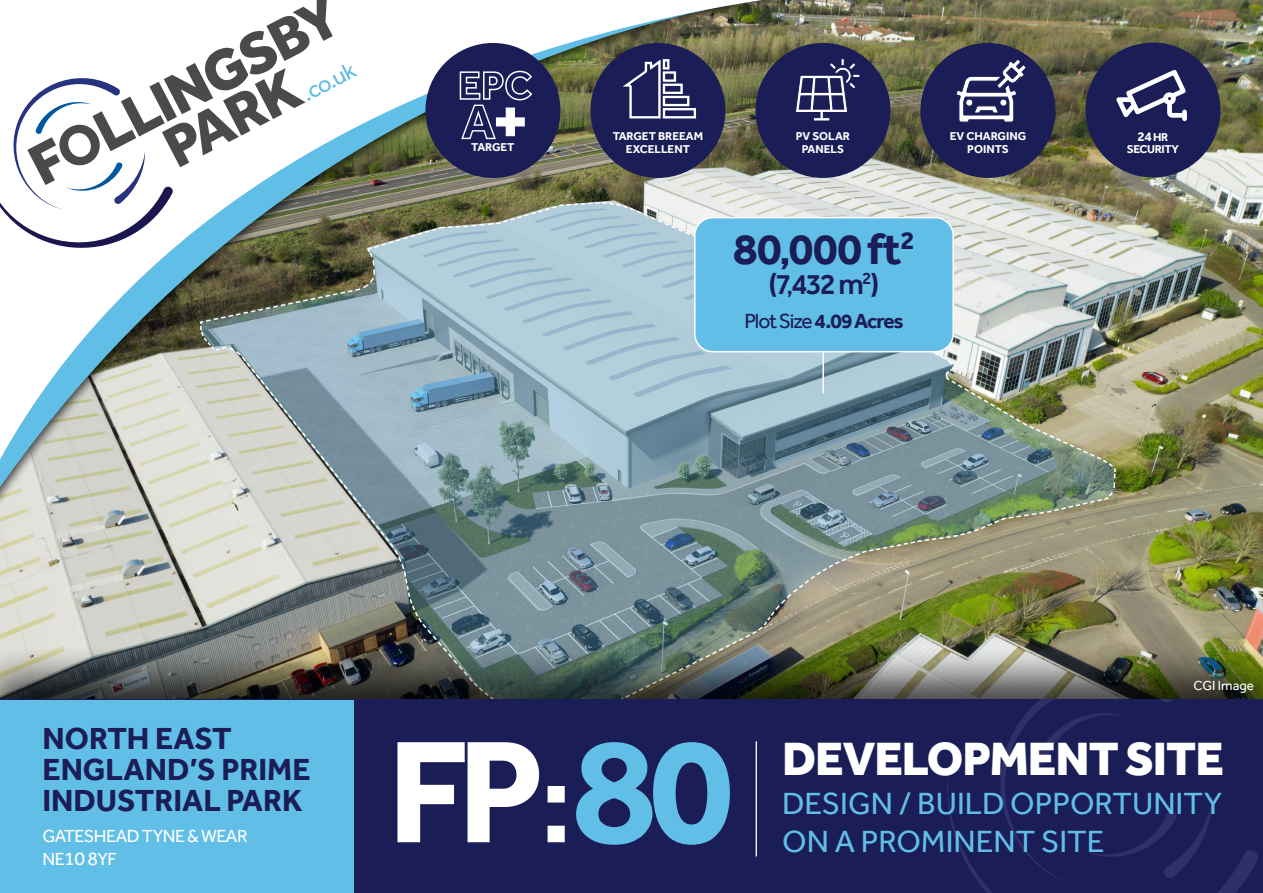
<style>
.page{position:relative;width:1263px;height:893px;background:#fff}
.page>*{position:absolute;margin:0;border:0;box-sizing:border-box;transform-origin:0 0}
.t1{font:700 150px "Effra";color:#fff}
.t2{font:800 48px "Effra";letter-spacing:-.02em;color:#fff}
.t3{font:700 45px "Effra";letter-spacing:-.01em;color:#1a1d56}
.t4{font:31.5px/38.5px "Effra";color:#61bee6}
.t5{font:700 31.35px/31.2px "Effra";color:#1a1d56}
.t6{font:500 30px "Effra";color:#1a1d56}
.t7{font:700 21px "Effra";letter-spacing:-.055em;color:#1a1d56}
.t8{font:18px/22.5px "Effra";letter-spacing:-.03em;color:#fff}
.t9{font:13.5px "Effra";color:#fff}
.t10{font:700 13.5px "Effra";color:#fff}
.t11{font:700 11.7px/12.5px "Effra";color:#fff;text-align:center}
.t12{font:700 11.7px "Effra";letter-spacing:-.03em;color:#fff}
.s1{font-size:11.7px}
.s2{font-size:37.5px}
.s3{font-size:22.5px}
.s4{font-weight:400}
.s5{font-size:19.5px}
.s6{font-weight:500;font-size:120px}
.s7{font-size:154.5px;color:#61bee6}
</style>
<div class="page">
<img style="left:0;top:0;width:1263px;height:644px">
<img style="left:0;top:0;width:879px;height:479px">
<svg style="left:0;top:0;width:358px;height:267px"></svg>
<img style="left:199px;top:201px;width:917px;height:443px">
<div style="left:0;top:644px;width:1263px;height:249px;background:#000;opacity:.5"></div>
<img style="left:227px;top:344px;width:1035px;height:549px">
<div style="left:0;top:701px;width:353px;height:192px;background:#61bee6"></div>
<hr style="left:756px;top:741px;width:1px;height:115px;background:#fff">
<hr style="left:822px;top:328px;width:2px;height:65px;background:#fff">
<div style="left:695px;top:218px;width:258px;height:134px;background:#61bee6;border-radius:18px"></div>
<div style="left:694px;top:217px;width:260px;height:135px;border:2px solid #fff;border-radius:18px"></div>
<div style="left:590px;top:43px;width:135px;height:135px;background:#1a1d56;border-radius:50%"></div>
<svg style="left:619px;top:0;width:78px;height:119px"></svg>
<div style="left:920px;top:43px;width:135px;height:135px;background:#1a1d56;border-radius:50%"></div>
<svg style="left:956px;top:60px;width:70px;height:62px"></svg>
<div style="left:425px;top:43px;width:135px;height:135px;background:#1a1d56;border-radius:50%"></div>
<div style="left:755px;top:43px;width:135px;height:135px;background:#1a1d56;border-radius:50%"></div>
<svg style="left:795px;top:59px;width:65px;height:62px"></svg>
<div style="left:1085px;top:43px;width:135px;height:134px;background:#1a1d56;border-radius:50%"></div>
<svg style="left:1116px;top:69px;width:70px;height:49px"></svg>
<div style="left:1182px;top:110px;width:5px;height:11px;border:2px solid #fff"></div>
<svg style="left:459px;top:70px;width:73px;height:70px"></svg>
<p class="t11" style="left:796px;top:130px;width:56px">PV SOLAR<br>PANELS</p>
<p class="t10" style="left:1137px;top:128px;width:32px">24 <span class="s1">HR</span></p>
<p class="t11" style="left:613px;top:130px;width:92px">TARGET BREEAM<br>EXCELLENT</p>
<p class="t11" style="left:950px;top:130px;width:78px">EV CHARGING<br>POINTS</p>
<p class="t11" style="left:471px;top:141px;width:45px">TARGET</p>
<p class="t12" style="left:1127px;top:142px;width:54px">SECURITY</p>
<h3 class="t3" style="left:733px;top:222px;width:183px">80<span class="s2">,</span>000 ft<sup>2</sup></h3>
<h3 class="t6" style="left:768px;top:266px;width:113px">(7<span class="s3">,</span>432 m<sup>2</sup>)</h3>
<h3 class="t7" style="left:744px;top:309px;width:161px"><span class="s4">Plot Size</span> 4.09 Acres</h3>
<h3 class="t5" style="left:43px;top:722px;width:270px">NORTH EAST<br>ENGLAND’S PRIME<br>INDUSTRIAL PARK</h3>
<h3 class="t8" style="left:43px;top:825px;width:207px">GATESHEAD TYNE &amp; WEAR<br>NE<span class="s5">10 8</span>YF</h3>
<h1 class="t1" style="left:388px;top:703px;width:347px">FP<span class="s6">:</span><span class="s7">80</span></h1>
<p class="t9" style="left:1193px;top:677px;width:62px">CGI Image</p>
<h2 class="t2" style="left:782px;top:731px;width:443px">DEVELOPMENT SITE</h2>
<h3 class="t4" style="left:782px;top:784px;width:442px">DESIGN / BUILD OPPORTUNITY<br>ON A PROMINENT SITE</h3>
</div>
